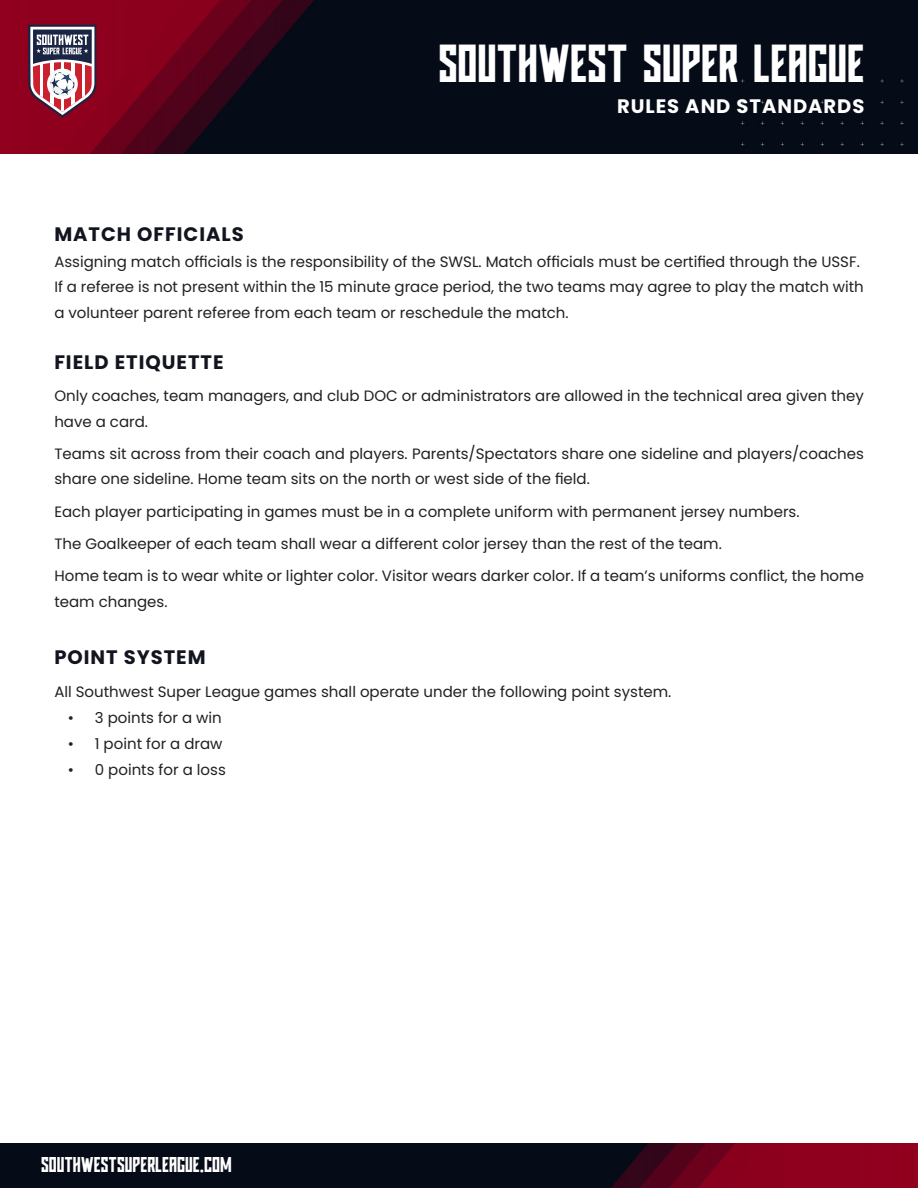
<style>
.page{position:relative;width:918px;height:1188px;background:#fff}
.page>*{position:absolute;margin:0;border:0;box-sizing:border-box;transform-origin:0 0}
.t1{font:37.35px "Sporten";color:#fff}
.t2{font:700 19.5px "Poppins";letter-spacing:.05em;color:#12141f}
.t3{font:700 19.5px "Poppins";letter-spacing:.05em;color:#fff}
.t4{font:15px/25.5px "Poppins";color:#231f20}
.t5{font:15px "Sporten";color:#fff}
</style>
<div class="page">
<img style="left:0;top:0;width:918px;height:153px">
<svg style="left:28px;top:25px;width:68px;height:93px"></svg>
<img style="left:0;top:1143px;width:918px;height:45px">
<p class="t1" style="left:438px;top:34px;width:428px">SOUTHWEST SUPER LEAGUE</p>
<p class="t3" style="left:617px;top:95px;width:249px">RULES AND STANDARDS</p>
<p class="t2" style="left:54px;top:223px;width:191px">MATCH OFFICIALS</p>
<p class="t4" style="left:54px;top:249px;width:807px">Assigning match officials is the responsibility of the SWSL. Match officials must be certified through the USSF.</p>
<p class="t4" style="left:54px;top:274px;width:811px">If a referee is not present within the 15 minute grace period, the two teams may agree to play the match with a volunteer parent referee from each team or reschedule the match.</p>
<p class="t2" style="left:54px;top:351px;width:171px">FIELD ETIQUETTE</p>
<p class="t4" style="left:54px;top:383px;width:811px">Only coaches, team managers, and club DOC or administrators are allowed in the technical area given they have a card.</p>
<p class="t4" style="left:54px;top:441px;width:811px">Teams sit across from their coach and players. Parents/Spectators share one sideline and players/coaches share one sideline. Home team sits on the north or west side of the field.</p>
<p class="t4" style="left:54px;top:499px;width:747px">Each player participating in games must be in a complete uniform with permanent jersey numbers.</p>
<p class="t4" style="left:54px;top:531px;width:669px">The Goalkeeper of each team shall wear a different color jersey than the rest of the team.</p>
<p class="t4" style="left:54px;top:563px;width:811px">Home team is to wear white or lighter color. Visitor wears darker color. If a team’s uniforms conflict, the home team changes.</p>
<p class="t2" style="left:54px;top:646px;width:153px">POINT SYSTEM</p>
<p class="t4" style="left:54px;top:679px;width:619px">All Southwest Super League games shall operate under the following point system.</p>
<p class="t4" style="left:68px;top:705px;width:156px">• 3 points for a win</p>
<p class="t4" style="left:68px;top:731px;width:156px">• 1 point for a draw</p>
<p class="t4" style="left:68px;top:757px;width:159px">• 0 points for a loss</p>
<p class="t5" style="left:41px;top:1153px;width:192px">SOUTHWESTSUPERLEAGUE.COM</p>
</div>
